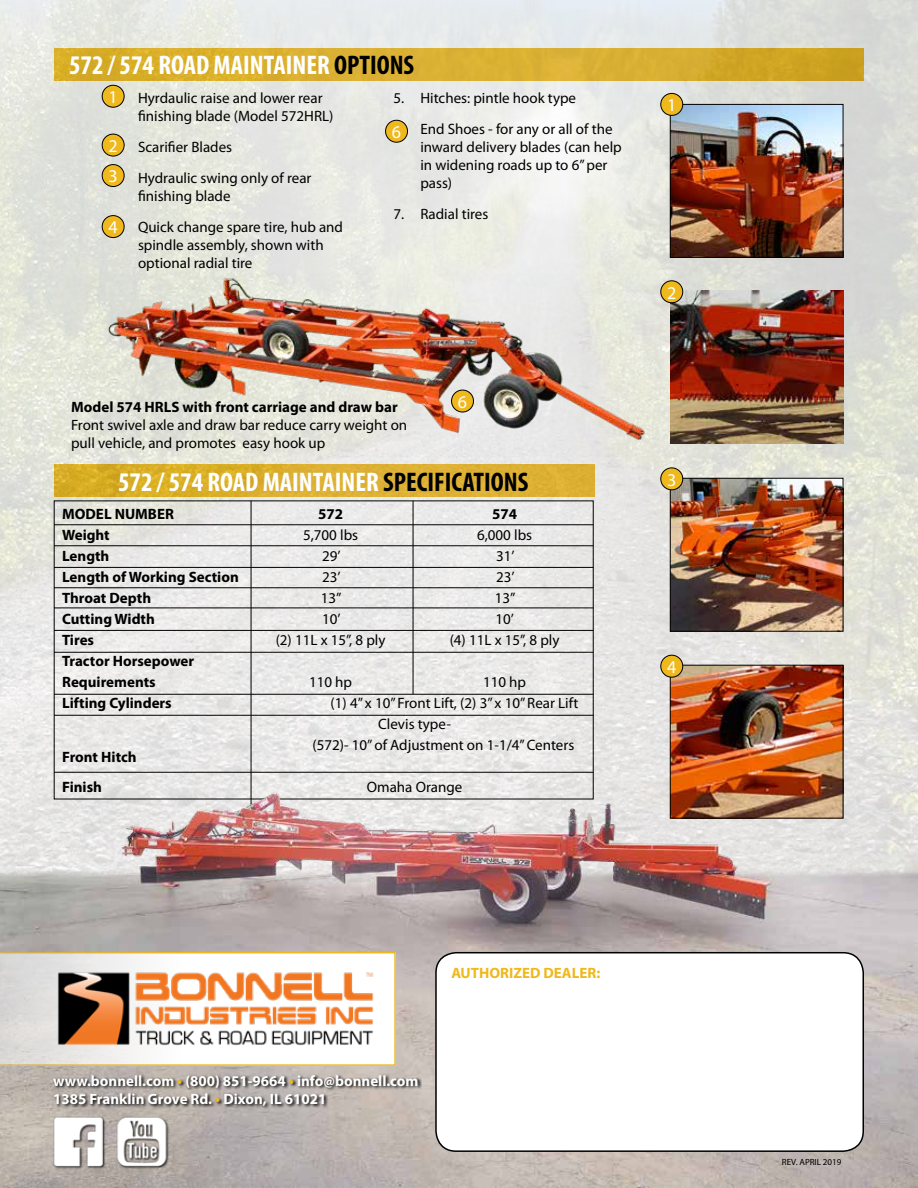
<style>
.page{position:relative;width:918px;height:1188px;background:#fff}
.page>*{position:absolute;margin:0;border:0;box-sizing:border-box;transform-origin:0 0}
.t1{font:700 condensed 27px "Myriad Pro";color:#fff}
.t2{font:18px/30.5px "Myriad Pro";color:#fff}
.t3{font:15px/18px "Myriad Pro";color:#000}
.t4{font:700 15px/21px "Myriad Pro";color:#000}
.t5{font:700 15px/18px "Myriad Pro";color:#fff}
.t6{font:700 15px "Myriad Pro";color:#efb81d}
.t7{font:9px "Myriad Pro";color:#000}
.s1{color:#000}
.s2{color:#efb81d}
</style>
<div class="page">
<img style="left:0;top:0;width:918px;height:782px">
<hr style="left:54px;top:546px;width:539px;height:1px;background:#000">
<hr style="left:251px;top:501px;width:1px;height:318px;background:#000">
<hr style="left:54px;top:567px;width:539px;height:1px;background:#000">
<hr style="left:54px;top:588px;width:539px;height:1px;background:#000">
<hr style="left:54px;top:630px;width:539px;height:1px;background:#000">
<hr style="left:54px;top:652px;width:539px;height:1px;background:#000">
<hr style="left:54px;top:694px;width:539px;height:1px;background:#000">
<hr style="left:54px;top:772px;width:539px;height:1px;background:#000">
<hr style="left:413px;top:501px;width:1px;height:193px;background:#000">
<hr style="left:54px;top:608px;width:539px;height:1px;background:#000">
<hr style="left:54px;top:715px;width:539px;height:1px;background:#000">
<hr style="left:54px;top:525px;width:539px;height:1px;background:#000">
<img style="left:85px;top:273px;width:576px;height:184px">
<img style="left:0;top:782px;width:918px;height:406px">
<img style="left:672px;top:106px;width:169px;height:150px">
<div style="left:670px;top:104px;width:173px;height:154px;border:1px solid #000"></div>
<img style="left:672px;top:480px;width:169px;height:149px">
<div style="left:670px;top:478px;width:173px;height:153px;border:1px solid #000"></div>
<img style="left:672px;top:667px;width:169px;height:149px">
<div style="left:670px;top:665px;width:173px;height:153px;border:1px solid #000"></div>
<div style="left:102px;top:85px;width:22px;height:22px;background:#efb81d;border-radius:50%"></div>
<div style="left:102px;top:85px;width:22px;height:22px;border:1px solid #000;border-radius:50%"></div>
<div style="left:102px;top:134px;width:22px;height:22px;background:#efb81d;border-radius:50%"></div>
<div style="left:102px;top:134px;width:22px;height:22px;border:1px solid #000;border-radius:50%"></div>
<div style="left:102px;top:165px;width:22px;height:22px;background:#efb81d;border-radius:50%"></div>
<div style="left:102px;top:164px;width:22px;height:23px;border:1px solid #000;border-radius:50%"></div>
<div style="left:102px;top:216px;width:22px;height:22px;background:#efb81d;border-radius:50%"></div>
<div style="left:102px;top:215px;width:22px;height:23px;border:1px solid #000;border-radius:50%"></div>
<div style="left:386px;top:120px;width:22px;height:22px;background:#efb81d;border-radius:50%"></div>
<div style="left:385px;top:120px;width:23px;height:22px;border:1px solid #000;border-radius:50%"></div>
<div style="left:661px;top:93px;width:22px;height:22px;background:#efb81d;border-radius:50%"></div>
<div style="left:661px;top:93px;width:22px;height:23px;border:1px solid #000;border-radius:50%"></div>
<div style="left:661px;top:468px;width:22px;height:22px;background:#efb81d;border-radius:50%"></div>
<div style="left:661px;top:468px;width:22px;height:22px;border:1px solid #000;border-radius:50%"></div>
<div style="left:661px;top:655px;width:22px;height:22px;background:#efb81d;border-radius:50%"></div>
<div style="left:661px;top:655px;width:22px;height:22px;border:1px solid #000;border-radius:50%"></div>
<div style="left:452px;top:390px;width:21px;height:22px;background:#efb81d;border-radius:50%"></div>
<div style="left:451px;top:390px;width:23px;height:22px;border:1px solid #000;border-radius:50%"></div>
<img style="left:670px;top:290px;width:173px;height:154px">
<div style="left:661px;top:281px;width:22px;height:22px;background:#efb81d;border-radius:50%"></div>
<div style="left:661px;top:281px;width:22px;height:22px;border:1px solid #000;border-radius:50%"></div>
<svg style="left:0;top:952px;width:396px;height:114px"></svg>
<svg style="left:52px;top:1074px;width:370px;height:36px;background:#958f8a"></svg>
<img style="left:35px;top:1104px;width:150px;height:75px">
<div style="left:436px;top:953px;width:427px;height:198px;background:#fff;border-radius:20px"></div>
<div style="left:435px;top:952px;width:429px;height:200px;border:2px solid #000;border-radius:20px"></div>
<img style="left:53px;top:968px;width:324px;height:81px">
<h1 class="t1" style="left:69px;top:48px;width:347px">572 / 574 ROAD MAINTAINER <span class="s1">OPTIONS</span></h1>
<p class="t2" style="left:109px;top:81px;width:11px">1</p>
<p class="t2" style="left:109px;top:130px;width:11px">2<br>3</p>
<p class="t2" style="left:109px;top:212px;width:11px">4</p>
<p class="t3" style="left:138px;top:88px;width:197px;text-indent:-27px">1. Hyrdaulic raise and lower rear finishing blade (Model 572HRL)</p>
<p class="t3" style="left:111px;top:137px;width:123px">2. Scarifier Blades</p>
<p class="t3" style="left:138px;top:168px;width:175px;text-indent:-27px">3. Hydraulic swing only of rear finishing blade</p>
<p class="t3" style="left:138px;top:217px;width:207px;text-indent:-27px">4. Quick change spare tire, hub and spindle assembly, shown with optional radial tire</p>
<p class="t3" style="left:393px;top:88px;width:184px">5. Hitches: pintle hook type</p>
<p class="t3" style="left:420px;top:119px;width:203px;text-indent:-27px">6. End Shoes - for any or all of the inward delivery blades (can help in widening roads up to 6” per pass)</p>
<p class="t3" style="left:393px;top:204px;width:97px">7. Radial tires</p>
<p class="t2" style="left:392px;top:116px;width:11px">6</p>
<p class="t4" style="left:71px;top:396px;width:328px">Model 574 HRLS with front carriage and draw bar</p>
<p class="t3" style="left:71px;top:416px;width:338px">Front swivel axle and draw bar reduce carry weight on pull vehicle, and promotes easy hook up</p>
<p class="t2" style="left:458px;top:386px;width:11px">6</p>
<h1 class="t1" style="left:118px;top:465px;width:412px">572 / 574 ROAD MAINTAINER <span class="s1">SPECIFICATIONS</span></h1>
<p class="t4" style="left:62px;top:503px;width:113px">MODEL NUMBER</p>
<p class="t4" style="left:318px;top:503px;width:26px">572</p>
<p class="t4" style="left:492px;top:503px;width:26px">574</p>
<p class="t4" style="left:62px;top:524px;width:49px">Weight</p>
<p class="t3" style="left:303px;top:526px;width:57px">5,700 lbs</p>
<p class="t3" style="left:477px;top:526px;width:57px">6,000 lbs</p>
<p class="t4" style="left:62px;top:545px;width:49px">Length</p>
<p class="t3" style="left:322px;top:547px;width:20px">29’</p>
<p class="t3" style="left:496px;top:547px;width:20px">31’</p>
<p class="t4" style="left:62px;top:566px;width:178px">Length of Working Section</p>
<p class="t3" style="left:322px;top:568px;width:20px">23’</p>
<p class="t3" style="left:496px;top:568px;width:20px">23’</p>
<p class="t4" style="left:62px;top:587px;width:91px">Throat Depth</p>
<p class="t3" style="left:321px;top:589px;width:22px">13”</p>
<p class="t3" style="left:495px;top:589px;width:22px">13”</p>
<p class="t4" style="left:62px;top:608px;width:94px">Cutting Width</p>
<p class="t3" style="left:322px;top:610px;width:20px">10’</p>
<p class="t3" style="left:495px;top:610px;width:20px">10’</p>
<p class="t4" style="left:62px;top:629px;width:33px">Tires</p>
<p class="t3" style="left:276px;top:631px;width:111px">(2) 11L x 15”, 8 ply</p>
<p class="t3" style="left:450px;top:631px;width:111px">(4) 11L x 15”, 8 ply</p>
<p class="t4" style="left:62px;top:650px;width:134px">Tractor Horsepower<br>Requirements</p>
<p class="t3" style="left:309px;top:673px;width:45px">110 hp</p>
<p class="t3" style="left:483px;top:673px;width:45px">110 hp</p>
<p class="t4" style="left:62px;top:692px;width:111px">Lifting Cylinders</p>
<p class="t3" style="left:331px;top:694px;width:249px">(1) 4” x 10” Front Lift, (2) 3” x 10” Rear Lift</p>
<p class="t4" style="left:62px;top:746px;width:76px">Front Hitch</p>
<p class="t3" style="left:313px;top:713px;width:263px;line-height:21px;text-indent:66px">Clevis type-<br>(572)- 10” of Adjustment on 1-1/4” Centers</p>
<p class="t4" style="left:62px;top:776px;width:41px">Finish</p>
<p class="t3" style="left:367px;top:778px;width:97px">Omaha Orange</p>
<p class="t2" style="left:667px;top:90px;width:11px">1</p>
<p class="t2" style="left:667px;top:277px;width:11px">2</p>
<p class="t2" style="left:667px;top:464px;width:11px">3</p>
<p class="t2" style="left:667px;top:651px;width:11px">4</p>
<p class="t6" style="left:451px;top:963px;width:150px">AUTHORIZED DEALER:</p>
<p class="t5" style="left:53px;top:1071px;width:367px">www.bonnell.com <span class="s2">•</span> (800) 851-9664 <span class="s2">•</span> info@bonnell.com<br>1385 Franklin Grove Rd. <span class="s2">•</span> Dixon, IL 61021</p>
<p class="t7" style="left:782px;top:1156px;width:61px">REV. APRIL 2019</p>
</div>
